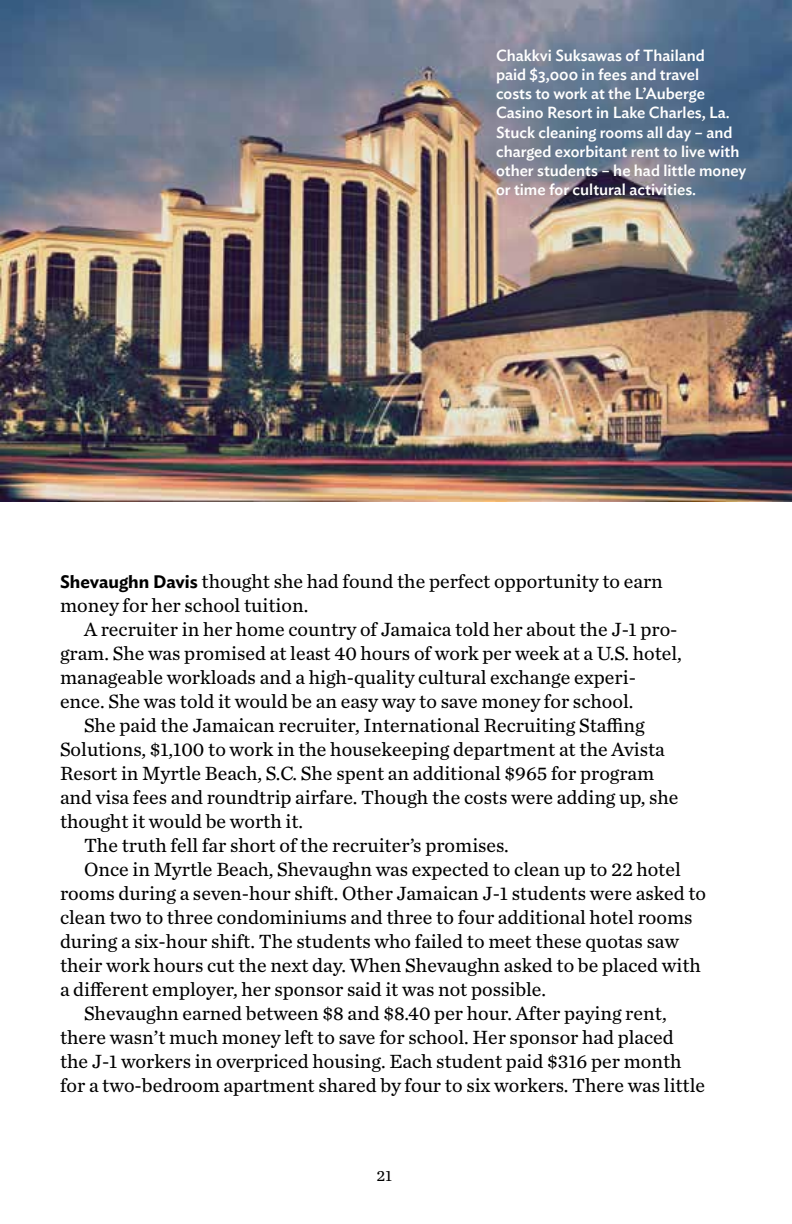
<style>
.page{position:relative;width:792px;height:1224px;background:#fff}
.page>*{position:absolute;margin:0;border:0;box-sizing:border-box;transform-origin:0 0}
.t1{font:20px/24px "Chronicle Text G2";color:#000}
.t2{font:500 16px/19.2px "Ideal Sans";color:#fff}
.t3{font:16px "Chronicle Text G2";color:#000}
.s1{font-family:"Ideal Sans";font-weight:600;font-size:18px}
</style>
<div class="page">
<img style="left:0;top:0;width:792px;height:501px">
<p class="t2" style="left:496px;top:44px;width:252px">Chakkvi Suksawas of Thailand<br>paid $3,000 in fees and travel<br>costs to work at the L’Auberge<br>Casino Resort in Lake Charles, La.<br>Stuck cleaning rooms all day – and charged exorbitant rent to live with other students – he had little money or time for cultural activities.</p>
<p class="t1" style="left:60px;top:568px;width:604px"><span class="s1">Shevaughn Davis</span> thought she had found the perfect opportunity to earn money for her school tuition.</p>
<p class="t1" style="left:84px;top:616px;width:595px">A recruiter in her home country of Jamaica told her about the J-1 pro-</p>
<p class="t1" style="left:60px;top:640px;width:623px">gram. She was promised at least 40 hours of work per week at a U.S. hotel,</p>
<p class="t1" style="left:60px;top:664px;width:578px">manageable workloads and a high-quality cultural exchange experi-</p>
<p class="t1" style="left:60px;top:688px;width:575px">ence. She was told it would be an easy way to save money for school.</p>
<p class="t1" style="left:84px;top:712px;width:562px">She paid the Jamaican recruiter, International Recruiting Staffing</p>
<p class="t1" style="left:60px;top:736px;width:606px">Solutions, $1,100 to work in the housekeeping department at the Avista</p>
<p class="t1" style="left:60px;top:760px;width:596px">Resort in Myrtle Beach, S.C. She spent an additional $965 for program</p>
<p class="t1" style="left:60px;top:784px;width:620px">and visa fees and roundtrip airfare. Though the costs were adding up, she</p>
<p class="t1" style="left:60px;top:808px;width:245px">thought it would be worth it.</p>
<p class="t1" style="left:84px;top:832px;width:426px">The truth fell far short of the recruiter’s promises.</p>
<p class="t1" style="left:84px;top:856px;width:598px">Once in Myrtle Beach, Shevaughn was expected to clean up to 22 hotel</p>
<p class="t1" style="left:60px;top:880px;width:648px">rooms during a seven-hour shift. Other Jamaican J-1 students were asked to</p>
<p class="t1" style="left:60px;top:904px;width:634px">clean two to three condominiums and three to four additional hotel rooms</p>
<p class="t1" style="left:60px;top:928px;width:620px">during a six-hour shift. The students who failed to meet these quotas saw</p>
<p class="t1" style="left:60px;top:952px;width:642px">their work hours cut the next day. When Shevaughn asked to be placed with</p>
<p class="t1" style="left:60px;top:976px;width:488px">a different employer, her sponsor said it was not possible.</p>
<p class="t1" style="left:84px;top:1000px;width:584px">Shevaughn earned between $8 and $8.40 per hour. After paying rent,</p>
<p class="t1" style="left:60px;top:1024px;width:615px">there wasn’t much money left to save for school. Her sponsor had placed</p>
<p class="t1" style="left:60px;top:1048px;width:623px">the J-1 workers in overpriced housing. Each student paid $316 per month</p>
<p class="t1" style="left:60px;top:1072px;width:647px">for a two-bedroom apartment shared by four to six workers. There was little</p>
<p class="t3" style="left:377px;top:1163px;width:17px">21</p>
</div>
